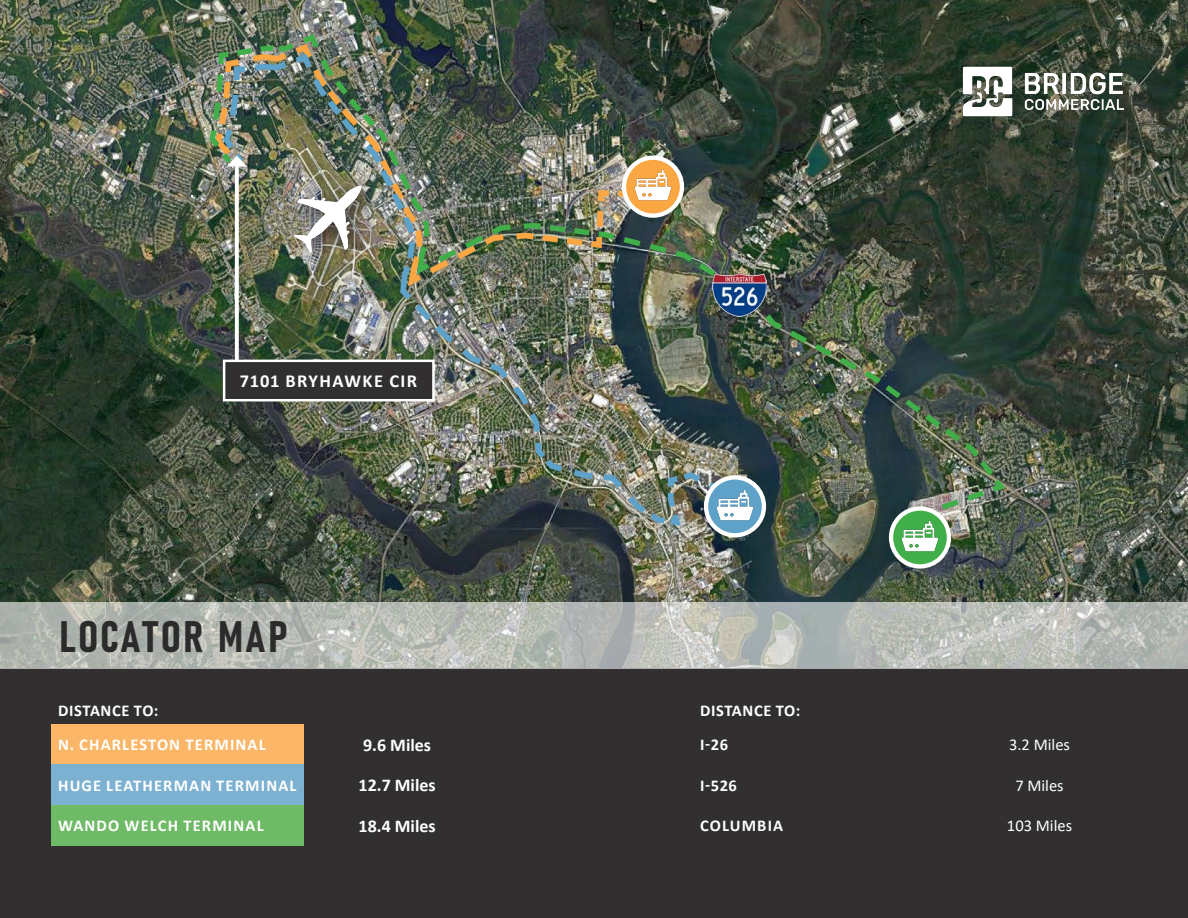
<style>
.page{position:relative;width:1188px;height:918px;background:#fff}
.page>*{position:absolute;margin:0;border:0;box-sizing:border-box;transform-origin:0 0}
.grey_body{font:43.5px "Bahnschrift";letter-spacing:.045em;color:#2b2b2b;scale:1.04 1}
.t1{font:700 18.3px "Calibri";letter-spacing:.08em;color:#fff}
.t2{font:700 18px "Calibri";color:#fff}
.t3{font:700 16.5px "Calibri";letter-spacing:.07em;color:#fff}
.t4{font:700 16.5px "Calibri";letter-spacing:.04em;color:#fff}
.t5{font:16.5px "Calibri";color:#fff}
</style>
<div class="page">
<img style="left:0;top:0;width:1188px;height:602px">
<img style="left:706px;top:477px;width:58px;height:58px;border-radius:29px">
<div style="left:704px;top:475px;width:62px;height:62px;border:4px solid #fff;border-radius:50%"></div>
<img style="left:207px;top:31px;width:802px;height:489px">
<svg style="left:235px;top:167px;width:4px;height:193px"></svg>
<svg style="left:227px;top:156px;width:20px;height:11px"></svg>
<img style="left:891px;top:509px;width:58px;height:57px;border-radius:29px">
<div style="left:889px;top:506px;width:62px;height:63px;border:4px solid #fff;border-radius:50%"></div>
<img style="left:712px;top:274px;width:54px;height:43px">
<div style="left:224px;top:361px;width:209px;height:39px;background:#312f30"></div>
<div style="left:223px;top:360px;width:212px;height:41px;border:2px solid #fff"></div>
<div style="left:0;top:669px;width:1188px;height:249px;background:#312f30"></div>
<img style="left:951px;top:54px;width:183px;height:73px">
<div style="left:51px;top:724px;width:253px;height:40px;background:#fbb668"></div>
<div style="left:51px;top:764px;width:253px;height:41px;background:#7db1d2"></div>
<div style="left:51px;top:805px;width:253px;height:40px;background:#6eba66"></div>
<svg style="left:0;top:602px;width:1188px;height:67px;background:#b8bcb6"></svg>
<p class="t1" style="left:240px;top:368px;width:179px">7101 BRYHAWKE CIR</p>
<p class="grey_body" style="left:60px;top:604px;width:221px">LOCATOR MAP</p>
<p class="t4" style="left:58px;top:699px;width:102px">DISTANCE TO:</p>
<p class="t3" style="left:58px;top:733px;width:209px">N. CHARLESTON TERMINAL</p>
<p class="t2" style="left:363px;top:732px;width:69px">9.6 Miles</p>
<p class="t3" style="left:58px;top:774px;width:240px">HUGE LEATHERMAN TERMINAL</p>
<p class="t2" style="left:359px;top:773px;width:79px">12.7 Miles</p>
<p class="t3" style="left:58px;top:814px;width:207px">WANDO WELCH TERMINAL</p>
<p class="t2" style="left:359px;top:813px;width:79px">18.4 Miles</p>
<p class="t4" style="left:700px;top:699px;width:102px">DISTANCE TO:</p>
<p class="t3" style="left:700px;top:733px;width:29px">I-26</p>
<p class="t5" style="left:1009px;top:733px;width:62px">3.2 Miles</p>
<p class="t3" style="left:700px;top:774px;width:38px">I-526</p>
<p class="t5" style="left:1015px;top:774px;width:50px">7 Miles</p>
<p class="t3" style="left:700px;top:814px;width:85px">COLUMBIA</p>
<p class="t5" style="left:1007px;top:814px;width:67px">103 Miles</p>
</div>
